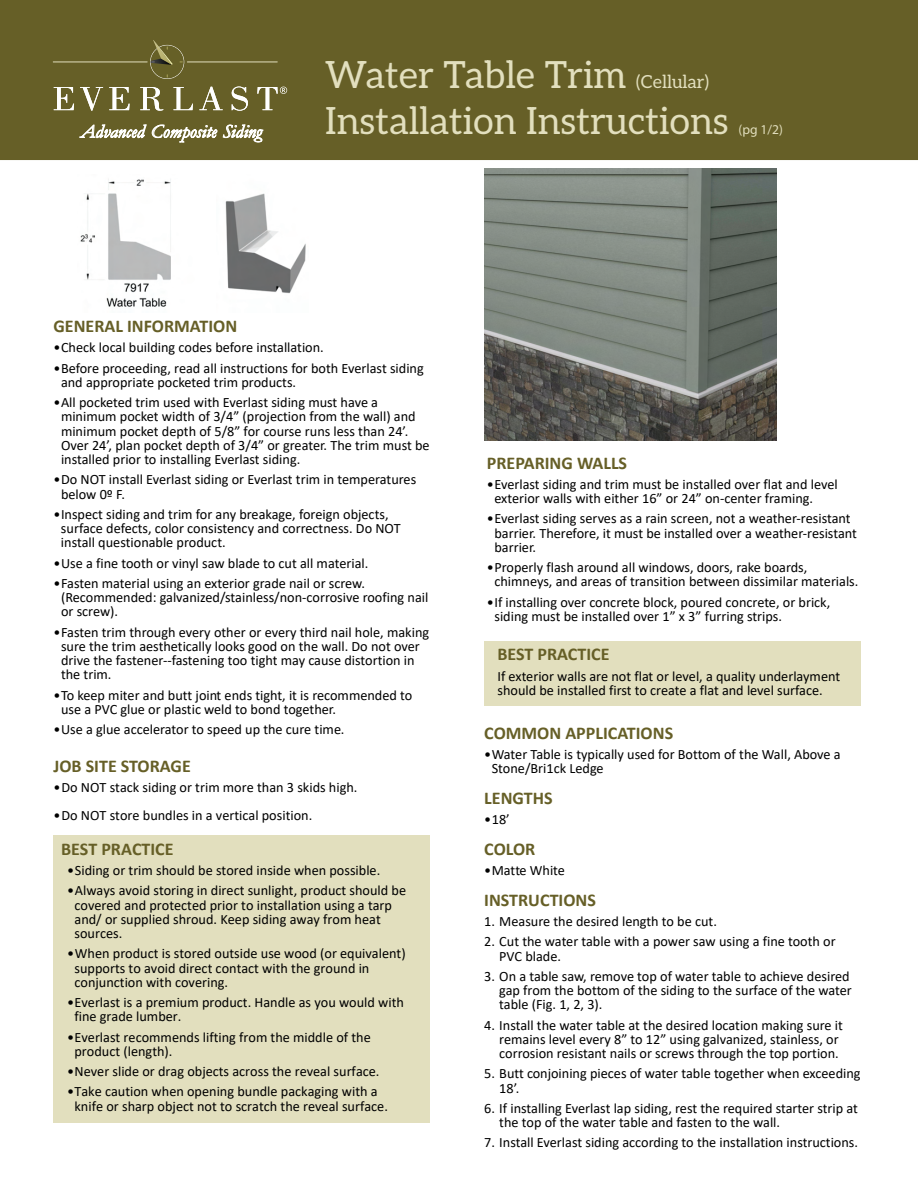
<style>
.page{position:relative;width:918px;height:1188px;background:#fff}
.page>*{position:absolute;margin:0;border:0;box-sizing:border-box;transform-origin:0 0}
.t1{font:37.5px/46.5px "Aleo";color:#e2dfbe}
.t2{font:italic 19.05px "Garamond";letter-spacing:.005em;color:#fff}
.t3{font:700 18px "Calibri";color:#665f27}
.t4{font:14.25px/14.2px "Calibri";color:#000}
.t5{font:13.5px "Myriad Pro";color:#e2dfbe}
.s1{font-size:18px}
</style>
<div class="page">
<div style="left:0;top:0;width:918px;height:159px;background:#665f27"></div>
<div style="left:150px;top:45px;width:34px;height:34px;border:1px solid #fff;border-radius:50%"></div>
<div style="left:151px;top:45px;width:33px;height:33px;background:#666027;border-radius:50%"></div>
<hr style="left:187px;top:62px;width:90px;height:1px;background:#e2dfbe">
<svg style="left:151px;top:40px;width:22px;height:25px"></svg>
<hr style="left:53px;top:62px;width:94px;height:1px;background:#e2dfbe">
<svg style="left:54px;top:87px;width:20px;height:23px"></svg>
<svg style="left:80px;top:87px;width:23px;height:24px"></svg>
<svg style="left:109px;top:87px;width:21px;height:23px"></svg>
<svg style="left:140px;top:87px;width:23px;height:24px"></svg>
<svg style="left:173px;top:87px;width:20px;height:23px"></svg>
<svg style="left:199px;top:87px;width:24px;height:23px"></svg>
<svg style="left:232px;top:87px;width:16px;height:24px"></svg>
<svg style="left:257px;top:87px;width:30px;height:23px"></svg>
<hr style="left:0;top:159px;width:918px;height:1px;background:#665f27">
<div style="left:54px;top:835px;width:376px;height:288px;background:#e2dfbe"></div>
<div style="left:484px;top:641px;width:377px;height:64px;background:#e2dfbe"></div>
<img style="left:80px;top:179px;width:226px;height:128px">
<img style="left:485px;top:168px;width:291px;height:273px">
<h2 class="t2" style="left:81px;top:118px;width:182px">Advanced Composite Siding</h2>
<h1 class="t1" style="left:325px;top:50px;width:405px">Water Table Trim <span class="s1">(Cellular)<br></span>Installation Instructions</h1>
<p class="t5" style="left:739px;top:122px;width:46px">(pg 1/2)</p>
<p class="t3" style="left:54px;top:314px;width:185px">GENERAL INFORMATION</p>
<p class="t4" style="left:54px;top:340px;width:272px">•Check local building codes before installation.</p>
<p class="t4" style="left:61px;top:361px;width:364px;text-indent:-7px">•Before proceeding, read all instructions for both Everlast siding and appropriate pocketed trim products.</p>
<p class="t4" style="left:61px;top:395px;width:370px;text-indent:-7px">•All pocketed trim used with Everlast siding must have a minimum pocket width of 3/4” (projection from the wall) and minimum pocket depth of 5/8” for course runs less than 24’.<br>Over 24’, plan pocket depth of 3/4” or greater. The trim must be installed prior to installing Everlast siding.</p>
<p class="t4" style="left:61px;top:472px;width:357px;text-indent:-7px">•Do NOT install Everlast siding or Everlast trim in temperatures below 0º F.</p>
<p class="t4" style="left:61px;top:507px;width:341px;text-indent:-7px">•Inspect siding and trim for any breakage, foreign objects, surface defects, color consistency and correctness. Do NOT install questionable product.</p>
<p class="t4" style="left:53px;top:556px;width:316px">•Use a fine tooth or vinyl saw blade to cut all material.</p>
<p class="t4" style="left:61px;top:576px;width:369px;text-indent:-8px">•Fasten material using an exterior grade nail or screw. (Recommended: galvanized/stainless/non-corrosive roofing nail or screw).</p>
<p class="t4" style="left:61px;top:625px;width:370px;text-indent:-8px">•Fasten trim through every other or every third nail hole, making sure the trim aesthetically looks good on the wall. Do not over drive the fastener--fastening too tight may cause distortion in the trim.</p>
<p class="t4" style="left:61px;top:688px;width:353px;text-indent:-8px">•To keep miter and butt joint ends tight, it is recommended to use a PVC glue or plastic weld to bond together.</p>
<p class="t4" style="left:54px;top:722px;width:293px">•Use a glue accelerator to speed up the cure time.</p>
<p class="t3" style="left:54px;top:753px;width:139px">JOB SITE STORAGE</p>
<p class="t4" style="left:54px;top:780px;width:305px">• Do NOT stack siding or trim more than 3 skids high.</p>
<p class="t4" style="left:54px;top:808px;width:260px">• Do NOT store bundles in a vertical position.</p>
<p class="t3" style="left:61px;top:836px;width:114px">BEST PRACTICE</p>
<p class="t4" style="left:67px;top:863px;width:315px">• Siding or trim should be stored inside when possible.</p>
<p class="t4" style="left:75px;top:883px;width:333px;text-indent:-7px">• Always avoid storing in direct sunlight, product should be covered and protected prior to installation using a tarp and/ or supplied shroud. Keep siding away from heat sources.</p>
<p class="t4" style="left:75px;top:946px;width:333px;text-indent:-7px">• When product is stored outside use wood (or equivalent) supports to avoid direct contact with the ground in conjunction with covering.</p>
<p class="t4" style="left:75px;top:995px;width:331px;text-indent:-7px">•Everlast is a premium product. Handle as you would with fine grade lumber.</p>
<p class="t4" style="left:75px;top:1029px;width:298px;text-indent:-7px">•Everlast recommends lifting from the middle of the product (length).</p>
<p class="t4" style="left:67px;top:1064px;width:314px">•Never slide or drag objects across the reveal surface.</p>
<p class="t4" style="left:75px;top:1084px;width:315px;text-indent:-7px">•Take caution when opening bundle packaging with a knife or sharp object not to scratch the reveal surface.</p>
<p class="t3" style="left:487px;top:450px;width:142px">PREPARING WALLS</p>
<p class="t4" style="left:494px;top:477px;width:345px;text-indent:-7px">•Everlast siding and trim must be installed over flat and level exterior walls with either 16” or 24” on-center framing.</p>
<p class="t4" style="left:494px;top:511px;width:364px;text-indent:-7px">•Everlast siding serves as a rain screen, not a weather-resistant barrier. Therefore, it must be installed over a weather-resistant barrier.</p>
<p class="t4" style="left:494px;top:560px;width:366px;text-indent:-7px">•Properly flash around all windows, doors, rake boards, chimneys, and areas of transition between dissimilar materials.</p>
<p class="t4" style="left:494px;top:594px;width:337px;text-indent:-7px">•If installing over concrete block, poured concrete, or brick, siding must be installed over 1” x 3” furring strips.</p>
<p class="t3" style="left:497px;top:642px;width:114px">BEST PRACTICE</p>
<p class="t4" style="left:497px;top:668px;width:344px">If exterior walls are not flat or level, a quality underlayment should be installed first to create a flat and level surface.</p>
<p class="t3" style="left:484px;top:720px;width:190px">COMMON APPLICATIONS</p>
<p class="t4" style="left:492px;top:747px;width:350px;text-indent:-7px">•Water Table is typically used for Bottom of the Wall, Above a<br>Stone/Bri1ck Ledge</p>
<p class="t3" style="left:484px;top:785px;width:70px">LENGTHS</p>
<p class="t4" style="left:484px;top:812px;width:27px">•18’</p>
<p class="t3" style="left:484px;top:836px;width:53px">COLOR</p>
<p class="t4" style="left:484px;top:863px;width:82px">•Matte White</p>
<p class="t3" style="left:484px;top:887px;width:113px">INSTRUCTIONS</p>
<p class="t4" style="left:484px;top:914px;width:234px">1. Measure the desired length to be cut.</p>
<p class="t4" style="left:499px;top:934px;width:338px;text-indent:-15px">2. Cut the water table with a power saw using a fine tooth or<br>PVC blade.</p>
<p class="t4" style="left:499px;top:969px;width:354px;text-indent:-15px">3. On a table saw, remove top of water table to achieve desired gap from the bottom of the siding to the surface of the water table (Fig. 1, 2, 3).</p>
<p class="t4" style="left:499px;top:1017px;width:345px;text-indent:-15px">4. Install the water table at the desired location making sure it remains level every 8” to 12” using galvanized, stainless, or corrosion resistant nails or screws through the top portion.</p>
<p class="t4" style="left:499px;top:1066px;width:363px;text-indent:-15px">5. Butt conjoining pieces of water table together when exceeding<br>18’.</p>
<p class="t4" style="left:499px;top:1101px;width:360px;text-indent:-15px">6. If installing Everlast lap siding, rest the required starter strip at the top of the water table and fasten to the wall.</p>
<p class="t4" style="left:484px;top:1135px;width:375px">7. Install Everlast siding according to the installation instructions.</p>
</div>
